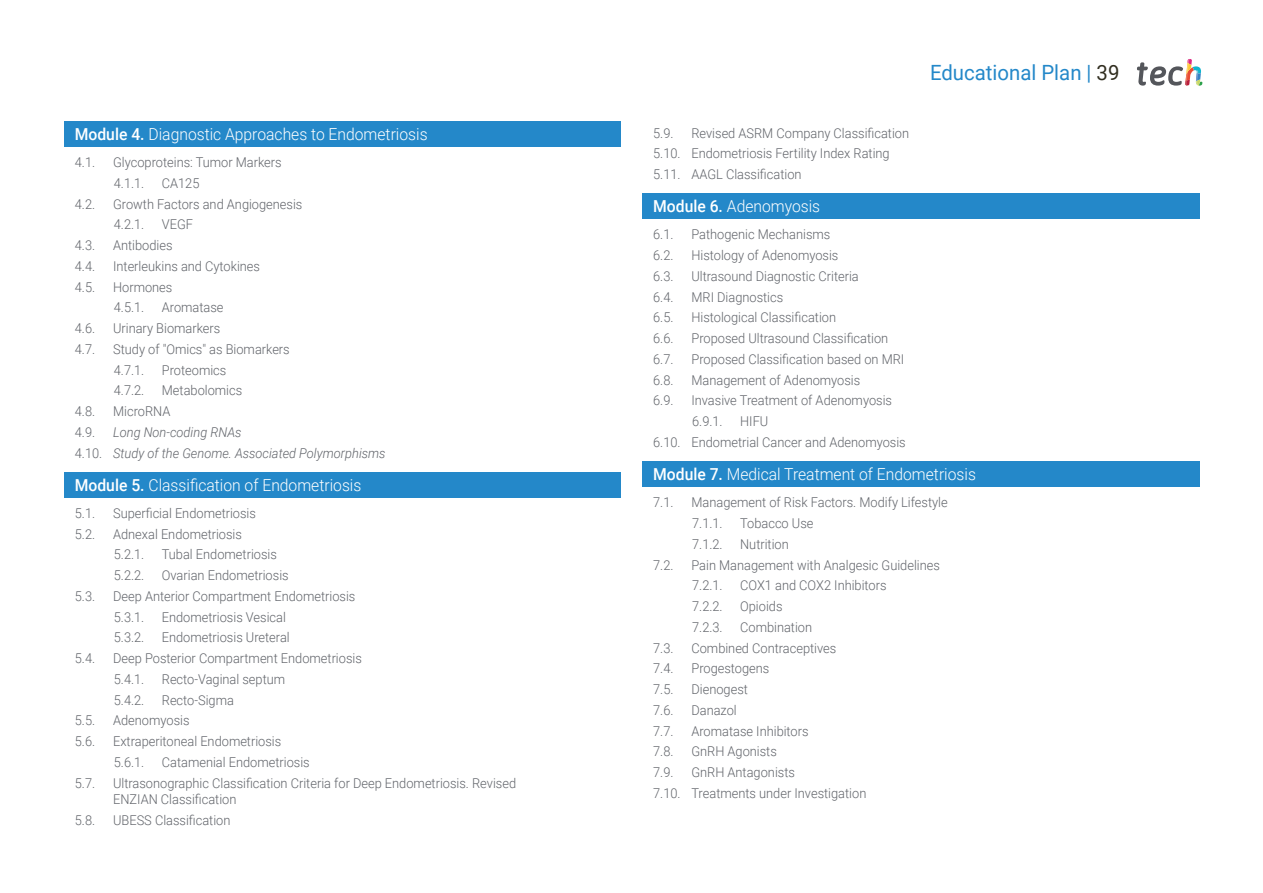
<style>
.page{position:relative;width:1263px;height:893px;background:#fff}
.page>*{position:absolute;margin:0;border:0;box-sizing:border-box;transform-origin:0 0}
.t1{font:21px "Roboto";color:#2488c9}
.t2{font:300 16.5px "Roboto";color:#fff;scale:.95 1}
.t3{font:300 13.5px/20.7px "Roboto";color:#61646a;scale:.95 1}
.t4{font:italic 300 13.5px/20.7px "Roboto";color:#61646a;scale:.95 1}
.s1{font-weight:500}
.s2{font-style:normal}
.s3{color:#312e20}
</style>
<div class="page">
<div style="left:64px;top:121px;width:557px;height:25px;background:#2488c9"></div>
<div style="left:64px;top:472px;width:557px;height:25px;background:#2488c9"></div>
<div style="left:642px;top:194px;width:557px;height:25px;background:#2488c9"></div>
<div style="left:642px;top:461px;width:557px;height:25px;background:#2488c9"></div>
<svg style="left:1137px;top:59px;width:65px;height:27px"></svg>
<p class="t2" style="left:75px;top:123px;width:373px"><span class="s1">Module 4.</span> Diagnostic Approaches to Endometriosis</p>
<p class="t3" style="left:75px;top:151px;width:23px">4.1.</p>
<p class="t3" style="left:113px;top:151px;width:179px">Glycoproteins: Tumor Markers<br>4.1.1.</p>
<p class="t3" style="left:162px;top:172px;width:41px">CA125</p>
<p class="t3" style="left:75px;top:193px;width:23px">4.2.</p>
<p class="t3" style="left:113px;top:193px;width:201px">Growth Factors and Angiogenesis<br>4.2.1.</p>
<p class="t3" style="left:162px;top:214px;width:34px">VEGF</p>
<p class="t3" style="left:75px;top:234px;width:23px">4.3.</p>
<p class="t3" style="left:113px;top:234px;width:64px">Antibodies</p>
<p class="t3" style="left:75px;top:255px;width:23px">4.4.</p>
<p class="t3" style="left:113px;top:255px;width:156px">Interleukins and Cytokines</p>
<p class="t3" style="left:75px;top:276px;width:23px">4.5.</p>
<p class="t3" style="left:113px;top:276px;width:64px">Hormones<br>4.5.1.</p>
<p class="t3" style="left:162px;top:297px;width:66px">Aromatase</p>
<p class="t3" style="left:75px;top:317px;width:23px">4.6.</p>
<p class="t3" style="left:113px;top:317px;width:114px">Urinary Biomarkers</p>
<p class="t3" style="left:75px;top:338px;width:23px">4.7.</p>
<p class="t3" style="left:113px;top:338px;width:187px">Study of "Omics" as Biomarkers<br>4.7.1.</p>
<p class="t3" style="left:162px;top:359px;width:69px">Proteomics</p>
<p class="t3" style="left:114px;top:380px;width:34px">4.7.2.</p>
<p class="t3" style="left:162px;top:380px;width:86px">Metabolomics</p>
<p class="t3" style="left:75px;top:400px;width:23px">4.8.</p>
<p class="t3" style="left:113px;top:400px;width:62px">MicroRNA</p>
<p class="t3" style="left:75px;top:421px;width:23px">4.9.</p>
<p class="t4" style="left:75px;top:421px;width:329px;text-indent:38px">Long Non-coding RNAs<br><span class="s2">4.10.</span> Study of the Genome. Associated Polymorphisms</p>
<p class="t2" style="left:75px;top:473px;width:303px"><span class="s1">Module 5.</span> Classification of Endometriosis</p>
<p class="t3" style="left:75px;top:502px;width:23px">5.1.</p>
<p class="t3" style="left:113px;top:502px;width:152px">Superficial Endometriosis</p>
<p class="t3" style="left:75px;top:523px;width:23px">5.2.</p>
<p class="t3" style="left:113px;top:523px;width:137px">Adnexal Endometriosis<br>5.2.1.</p>
<p class="t3" style="left:162px;top:544px;width:123px">Tubal Endometriosis</p>
<p class="t3" style="left:114px;top:564px;width:34px">5.2.2.</p>
<p class="t3" style="left:162px;top:564px;width:135px">Ovarian Endometriosis</p>
<p class="t3" style="left:75px;top:585px;width:23px">5.3.</p>
<p class="t3" style="left:113px;top:585px;width:257px">Deep Anterior Compartment Endometriosis<br>5.3.1.</p>
<p class="t3" style="left:162px;top:606px;width:132px">Endometriosis Vesical</p>
<p class="t3" style="left:114px;top:627px;width:34px">5.3.2.</p>
<p class="t3" style="left:162px;top:627px;width:136px">Endometriosis Ureteral</p>
<p class="t3" style="left:75px;top:647px;width:23px">5.4.</p>
<p class="t3" style="left:113px;top:647px;width:263px">Deep Posterior Compartment Endometriosis<br>5.4.1.</p>
<p class="t3" style="left:162px;top:668px;width:131px">Recto-Vaginal septum</p>
<p class="t3" style="left:114px;top:689px;width:34px">5.4.2.</p>
<p class="t3" style="left:162px;top:689px;width:77px">Recto-Sigma</p>
<p class="t3" style="left:75px;top:710px;width:23px">5.5.</p>
<p class="t3" style="left:113px;top:710px;width:82px">Adenomyosis</p>
<p class="t3" style="left:75px;top:730px;width:23px">5.6.</p>
<p class="t3" style="left:113px;top:730px;width:179px">Extraperitoneal Endometriosis<br>5.6.1.</p>
<p class="t3" style="left:162px;top:751px;width:157px">Catamenial Endometriosis</p>
<p class="t3" style="left:75px;top:772px;width:23px">5.7.</p>
<p class="t3" style="left:113px;top:774px;width:426px;line-height:16.5px">Ultrasonographic Classification Criteria for Deep Endometriosis. Revised<br>ENZIAN Classification</p>
<p class="t3" style="left:75px;top:809px;width:23px">5.8.</p>
<p class="t3" style="left:113px;top:809px;width:125px">UBESS Classification</p>
<h1 class="t1" style="left:930px;top:57px;width:191px">Educational Plan | <span class="s3">39</span></h1>
<p class="t3" style="left:653px;top:122px;width:271px;text-indent:38px">Revised ASRM Company Classification<br>5.10. Endometriosis Fertility Index Rating<br>5.11. AAGL Classification</p>
<p class="t2" style="left:653px;top:195px;width:177px"><span class="s1">Module 6.</span> Adenomyosis</p>
<p class="t3" style="left:653px;top:224px;width:23px">6.1.</p>
<p class="t3" style="left:691px;top:224px;width:148px">Pathogenic Mechanisms</p>
<p class="t3" style="left:653px;top:245px;width:23px">6.2.</p>
<p class="t3" style="left:691px;top:245px;width:156px">Histology of Adenomyosis</p>
<p class="t3" style="left:653px;top:265px;width:23px">6.3.</p>
<p class="t3" style="left:691px;top:265px;width:178px">Ultrasound Diagnostic Criteria</p>
<p class="t3" style="left:653px;top:286px;width:23px">6.4.</p>
<p class="t3" style="left:691px;top:286px;width:98px">MRI Diagnostics</p>
<p class="t3" style="left:653px;top:307px;width:23px">6.5.</p>
<p class="t3" style="left:691px;top:307px;width:154px">Histological Classification</p>
<p class="t3" style="left:653px;top:328px;width:23px">6.6.</p>
<p class="t3" style="left:691px;top:328px;width:209px">Proposed Ultrasound Classification</p>
<p class="t3" style="left:653px;top:348px;width:23px">6.7.</p>
<p class="t3" style="left:691px;top:348px;width:226px">Proposed Classification based on MRI</p>
<p class="t3" style="left:653px;top:369px;width:23px">6.8.</p>
<p class="t3" style="left:691px;top:369px;width:179px">Management of Adenomyosis</p>
<p class="t3" style="left:653px;top:390px;width:23px">6.9.</p>
<p class="t3" style="left:691px;top:390px;width:213px">Invasive Treatment of Adenomyosis<br>6.9.1.</p>
<p class="t3" style="left:653px;top:122px;width:23px">5.9.</p>
<p class="t3" style="left:653px;top:411px;width:267px;text-indent:87px">HIFU<br>6.10. Endometrial Cancer and Adenomyosis</p>
<p class="t2" style="left:653px;top:463px;width:341px"><span class="s1">Module 7.</span> Medical Treatment of Endometriosis</p>
<p class="t3" style="left:653px;top:492px;width:23px">7.1.</p>
<p class="t3" style="left:691px;top:492px;width:271px">Management of Risk Factors. Modify Lifestyle<br>7.1.1.</p>
<p class="t3" style="left:740px;top:512px;width:79px">Tobacco Use</p>
<p class="t3" style="left:692px;top:533px;width:34px">7.1.2.</p>
<p class="t3" style="left:740px;top:533px;width:53px">Nutrition</p>
<p class="t3" style="left:653px;top:554px;width:23px">7.2.</p>
<p class="t3" style="left:691px;top:554px;width:263px">Pain Management with Analgesic Guidelines<br>7.2.1.</p>
<p class="t3" style="left:740px;top:575px;width:156px">COX1 and COX2 Inhibitors</p>
<p class="t3" style="left:692px;top:595px;width:34px">7.2.2.</p>
<p class="t3" style="left:740px;top:595px;width:46px">Opioids</p>
<p class="t3" style="left:692px;top:616px;width:34px">7.2.3.</p>
<p class="t3" style="left:740px;top:616px;width:77px">Combination</p>
<p class="t3" style="left:653px;top:637px;width:23px">7.3.</p>
<p class="t3" style="left:691px;top:637px;width:154px">Combined Contraceptives</p>
<p class="t3" style="left:653px;top:658px;width:23px">7.4.</p>
<p class="t3" style="left:691px;top:658px;width:84px">Progestogens</p>
<p class="t3" style="left:653px;top:678px;width:23px">7.5.</p>
<p class="t3" style="left:691px;top:678px;width:61px">Dienogest</p>
<p class="t3" style="left:653px;top:699px;width:23px">7.6.</p>
<p class="t3" style="left:691px;top:699px;width:49px">Danazol</p>
<p class="t3" style="left:653px;top:720px;width:23px">7.7.</p>
<p class="t3" style="left:691px;top:720px;width:125px">Aromatase Inhibitors</p>
<p class="t3" style="left:653px;top:741px;width:23px">7.8.</p>
<p class="t3" style="left:691px;top:741px;width:91px">GnRH Agonists</p>
<p class="t3" style="left:653px;top:761px;width:23px">7.9.</p>
<p class="t3" style="left:653px;top:761px;width:226px;text-indent:38px">GnRH Antagonists<br>7.10. Treatments under Investigation</p>
</div>
